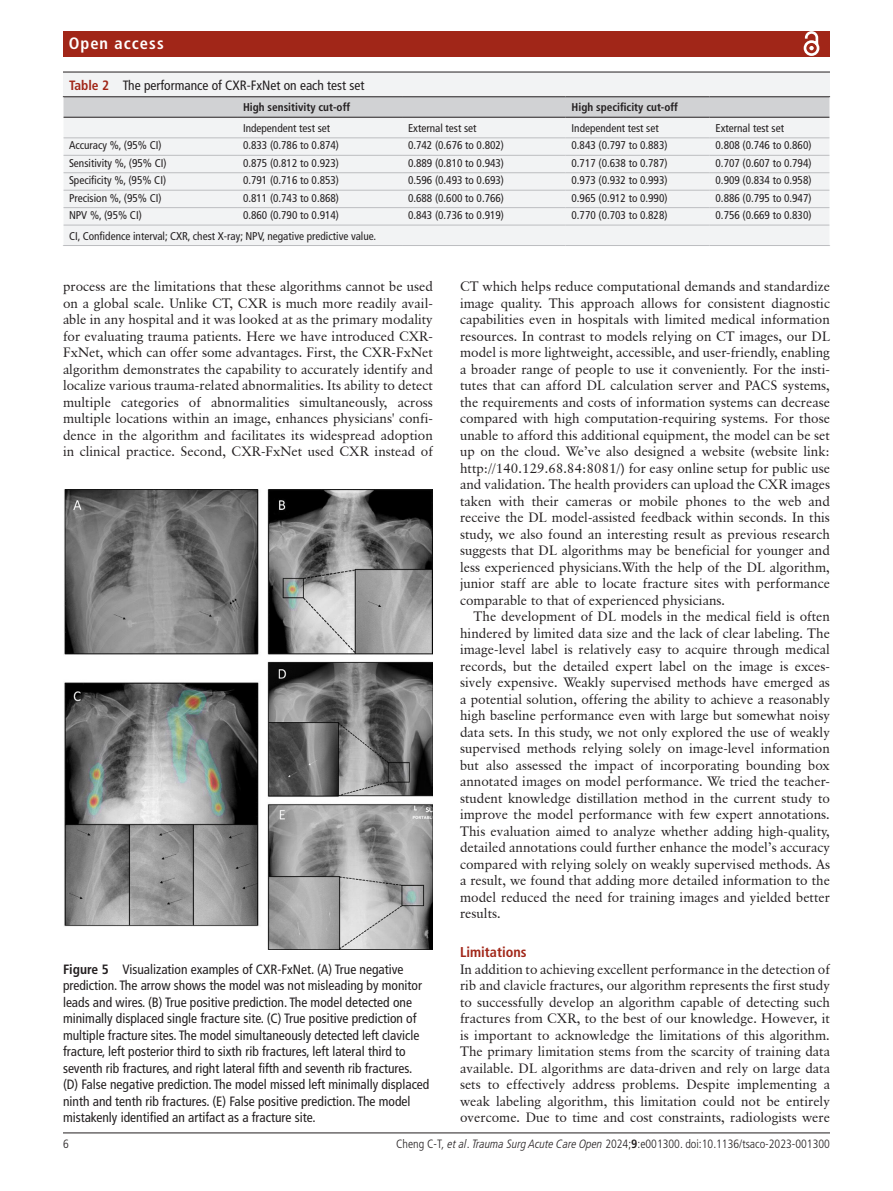
<style>
.page{position:relative;width:893px;height:1191px;background:#fff}
.page>*{position:absolute;margin:0;border:0;box-sizing:border-box;transform-origin:0 0}
.t1{font:700 condensed 16.5px "Frutiger LT Std";letter-spacing:.065em;color:#fff}
.t2{font:700 condensed 14.25px "Frutiger LT Pro";color:#a12618}
.t3{font:13.5px/16.5px "Classical Garamond BT";color:#231f20;text-align:justify}
.t4{font:condensed 13.5px/16.5px "Frutiger LT Pro";color:#231f20}
.t5{font:300 condensed 12px "Frutiger LT Pro";color:#231f20}
.t6{font:condensed 11.25px "Frutiger LT Pro";color:#231f20}
.t7{font:700 condensed 11.25px "Frutiger LT Pro";color:#231f20}
.s1{font-weight:700;color:#a12618}
.s2{font-weight:700}
.s3{font-style:italic}
</style>
<div class="page">
<hr style="left:63px;top:1132px;width:767px;height:1px;background:#231f20">
<div style="left:63px;top:31px;width:767px;height:25px;background:#a12618"></div>
<svg style="left:802px;top:31px;width:19px;height:26px"></svg>
<div style="left:63px;top:72px;width:767px;height:174px;background:#f2f3f4"></div>
<hr style="left:63px;top:72px;width:767px;height:1px;background:#231f20">
<hr style="left:63px;top:96px;width:174px;height:1px;background:#231f20">
<hr style="left:237px;top:96px;width:165px;height:1px;background:#231f20">
<hr style="left:402px;top:96px;width:164px;height:1px;background:#231f20">
<hr style="left:566px;top:96px;width:144px;height:1px;background:#231f20">
<hr style="left:710px;top:96px;width:120px;height:1px;background:#231f20">
<hr style="left:63px;top:245px;width:174px;height:1px;background:#bcbdc0">
<hr style="left:237px;top:245px;width:165px;height:1px;background:#bcbdc0">
<hr style="left:402px;top:245px;width:164px;height:1px;background:#bcbdc0">
<hr style="left:566px;top:245px;width:144px;height:1px;background:#bcbdc0">
<hr style="left:710px;top:245px;width:120px;height:1px;background:#bcbdc0">
<svg style="left:63px;top:97px;width:767px;height:129px"></svg>
<img style="left:64px;top:489px;width:369px;height:460px">
<p class="t1" style="left:69px;top:34px;width:97px">Open access</p>
<p class="t4" style="left:69px;top:78px;width:297px"><span class="s1">Table 2</span> The performance of CXR-FxNet on each test set</p>
<p class="t7" style="left:243px;top:101px;width:109px">High sensitivity cut-off</p>
<p class="t7" style="left:572px;top:101px;width:108px">High specificity cut-off</p>
<p class="t6" style="left:243px;top:121px;width:89px">Independent test set</p>
<p class="t6" style="left:408px;top:121px;width:70px">External test set</p>
<p class="t6" style="left:571px;top:121px;width:89px">Independent test set</p>
<p class="t6" style="left:715px;top:121px;width:70px">External test set</p>
<p class="t6" style="left:69px;top:139px;width:94px">Accuracy %, (95% CI)</p>
<p class="t6" style="left:243px;top:139px;width:98px">0.833 (0.786 to 0.874)</p>
<p class="t6" style="left:408px;top:139px;width:98px">0.742 (0.676 to 0.802)</p>
<p class="t6" style="left:571px;top:139px;width:98px">0.843 (0.797 to 0.883)</p>
<p class="t6" style="left:715px;top:139px;width:98px">0.808 (0.746 to 0.860)</p>
<p class="t6" style="left:69px;top:156px;width:99px">Sensitivity %, (95% CI)</p>
<p class="t6" style="left:243px;top:156px;width:98px">0.875 (0.812 to 0.923)</p>
<p class="t6" style="left:408px;top:156px;width:98px">0.889 (0.810 to 0.943)</p>
<p class="t6" style="left:571px;top:156px;width:98px">0.717 (0.638 to 0.787)</p>
<p class="t6" style="left:715px;top:156px;width:98px">0.707 (0.607 to 0.794)</p>
<p class="t6" style="left:69px;top:174px;width:99px">Specificity %, (95% CI)</p>
<p class="t6" style="left:243px;top:174px;width:98px">0.791 (0.716 to 0.853)</p>
<p class="t6" style="left:408px;top:174px;width:98px">0.596 (0.493 to 0.693)</p>
<p class="t6" style="left:571px;top:174px;width:98px">0.973 (0.932 to 0.993)</p>
<p class="t6" style="left:715px;top:174px;width:98px">0.909 (0.834 to 0.958)</p>
<p class="t6" style="left:69px;top:191px;width:94px">Precision %, (95% CI)</p>
<p class="t6" style="left:243px;top:191px;width:98px">0.811 (0.743 to 0.868)</p>
<p class="t6" style="left:408px;top:191px;width:98px">0.688 (0.600 to 0.766)</p>
<p class="t6" style="left:571px;top:191px;width:98px">0.965 (0.912 to 0.990)</p>
<p class="t6" style="left:715px;top:191px;width:98px">0.886 (0.795 to 0.947)</p>
<p class="t6" style="left:69px;top:209px;width:74px">NPV %, (95% CI)</p>
<p class="t6" style="left:243px;top:209px;width:98px">0.860 (0.790 to 0.914)</p>
<p class="t6" style="left:408px;top:209px;width:98px">0.843 (0.736 to 0.919)</p>
<p class="t6" style="left:571px;top:209px;width:98px">0.770 (0.703 to 0.828)</p>
<p class="t6" style="left:715px;top:209px;width:98px">0.756 (0.669 to 0.830)</p>
<p class="t6" style="left:69px;top:229px;width:309px">CI, Confidence interval; CXR, chest X-ray; NPV, negative predictive value.</p>
<p class="t3" style="left:63px;top:278px;width:371px">process are the limitations that these algorithms cannot be used on a global scale. Unlike CT, CXR is much more readily avail&shy;able in any hospital and it was looked at as the primary modality for evaluating trauma patients. Here we have introduced CXR-FxNet, which can offer some advantages. First, the CXR-FxNet algorithm demonstrates the capability to accurately identify and localize various trauma-related abnormalities. Its ability to detect multiple categories of abnormalities simultaneously, across multiple locations within an image, enhances physicians' confi&shy;dence in the algorithm and facilitates its widespread adoption in clinical practice. Second, CXR-FxNet used CXR instead of</p>
<p class="t3" style="left:460px;top:278px;width:371px">CT which helps reduce computational demands and standardize image quality. This approach allows for consistent diagnostic capabilities even in hospitals with limited medical information resources. In contrast to models relying on CT images, our DL model is more lightweight, accessible, and user-friendly, enabling a broader range of people to use it conveniently. For the insti&shy;tutes that can afford DL calculation server and PACS systems, the requirements and costs of information systems can decrease compared with high computation-requiring systems. For those unable to afford this additional equipment, the model can be set up on the cloud. We’ve also designed a website (website link: http://140.129.68.84:8081/) for easy online setup for public use and validation. The health providers can upload the CXR images taken with their cameras or mobile phones to the web and receive the DL model-assisted feedback within seconds. In this study, we also found an interesting result as previous research suggests that DL algorithms may be beneficial for younger and less experienced physicians.With the help of the DL algorithm, junior staff are able to locate fracture sites with performance comparable to that of experienced physicians.</p>
<p class="t3" style="left:460px;top:608px;width:371px;text-indent:14px">The development of DL models in the medical field is often hindered by limited data size and the lack of clear labeling. The image-level label is relatively easy to acquire through medical records, but the detailed expert label on the image is exces&shy;sively expensive. Weakly supervised methods have emerged as a potential solution, offering the ability to achieve a reasonably high baseline performance even with large but somewhat noisy data sets. In this study, we not only explored the use of weakly supervised methods relying solely on image-level information but also assessed the impact of incorporating bounding box annotated images on model performance. We tried the teacher&shy;student knowledge distillation method in the current study to improve the model performance with few expert annotations.<br>This evaluation aimed to analyze whether adding high-quality, detailed annotations could further enhance the model’s accuracy compared with relying solely on weakly supervised methods. As a result, we found that adding more detailed information to the model reduced the need for training images and yielded better results.</p>
<p class="t2" style="left:460px;top:943px;width:68px">Limitations</p>
<p class="t3" style="left:460px;top:960px;width:371px">In addition to achieving excellent performance in the detection of rib and clavicle fractures, our algorithm represents the first study to successfully develop an algorithm capable of detecting such fractures from CXR, to the best of our knowledge. However, it is important to acknowledge the limitations of this algorithm.<br>The primary limitation stems from the scarcity of training data available. DL algorithms are data-driven and rely on large data sets to effectively address problems. Despite implementing a weak labeling algorithm, this limitation could not be entirely overcome. Due to time and cost constraints, radiologists were</p>
<p class="t4" style="left:63px;top:960px;width:368px"><span class="s2">Figure 5</span> Visualization examples of CXR-FxNet. (A) True negative prediction. The arrow shows the model was not misleading by monitor leads and wires. (B) True positive prediction. The model detected one minimally displaced single fracture site. (C) True positive prediction of multiple fracture sites. The model simultaneously detected left clavicle fracture, left posterior third to sixth rib fractures, left lateral third to seventh rib fractures, and right lateral fifth and seventh rib fractures. (D) False negative prediction. The model missed left minimally displaced ninth and tenth rib fractures. (E) False positive prediction. The model mistakenly identified an artifact as a fracture site.</p>
<p class="t5" style="left:63px;top:1136px;width:7px">6</p>
<p class="t5" style="left:396px;top:1136px;width:435px">Cheng C-T<span class="s3">, et al</span>. <span class="s3">Trauma Surg Acute Care Open</span> 2024;<span class="s2">9</span>:e001300. doi:10.1136/tsaco-2023-001300</p>
</div>
